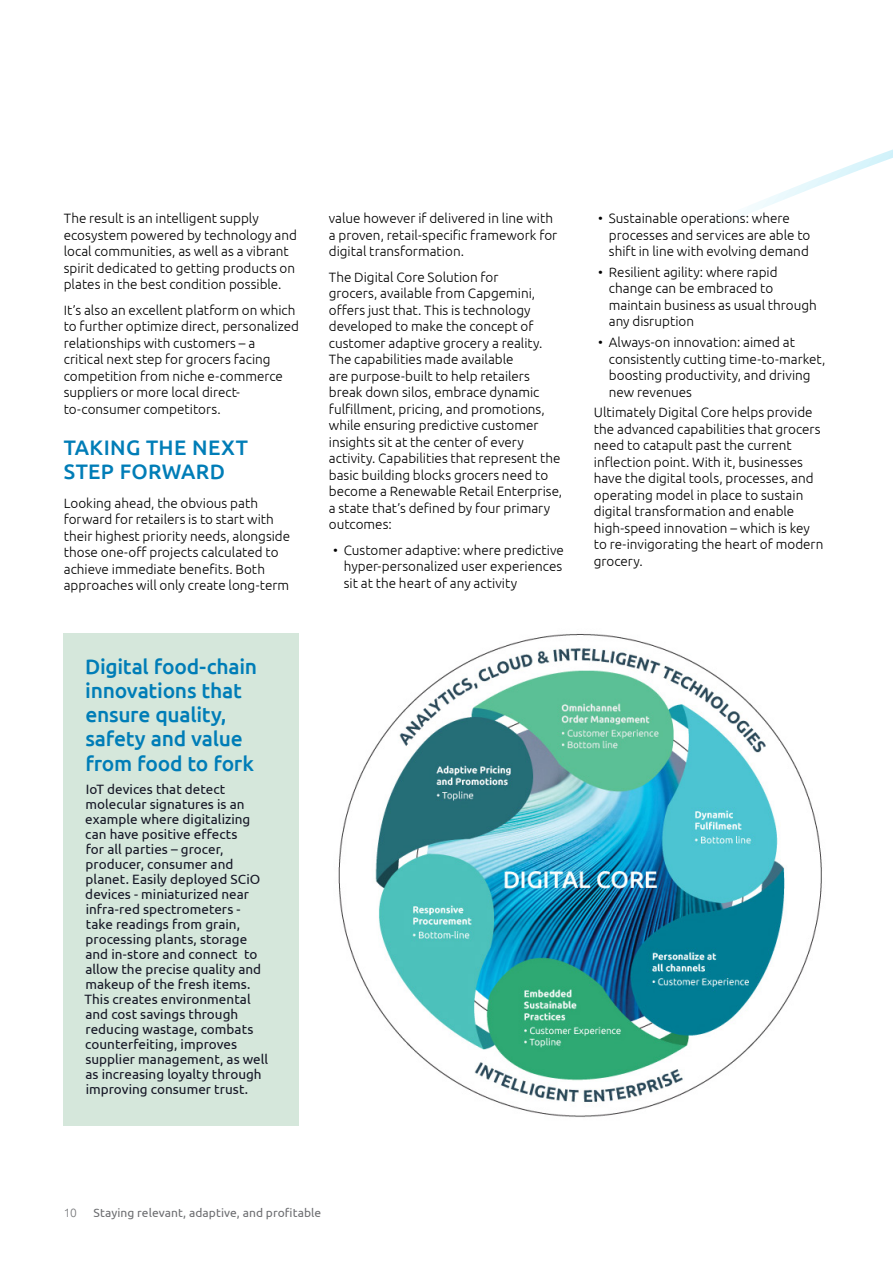
<style>
.page{position:relative;width:893px;height:1263px;background:#fff}
.page>*{position:absolute;margin:0;border:0;box-sizing:border-box;transform-origin:0 0}
.t1{font:500 21px/24px "Ubuntu";letter-spacing:-.01em;color:#007db7}
.t2{font:500 21px/24px "Ubuntu";letter-spacing:.015em;color:#007db7}
.t3{font:300 13.5px/16.5px "Ubuntu";color:#000}
.t4{font:13.5px/15px "Ubuntu";color:#151625}
.t5{font:12px "Ubuntu";letter-spacing:.005em;color:#6d6e71}
.t6{font:300 12px "Ubuntu";color:#77787b}
</style>
<div class="page">
<img style="left:338px;top:634px;width:484px;height:483px">
<div style="left:64px;top:633px;width:235px;height:492px;background:#d5e7db"></div>
<p class="t3" style="left:64px;top:210px;width:235px">The result is an intelligent supply ecosystem powered by technology and local communities, as well as a vibrant spirit dedicated to getting products on plates in the best condition possible.</p>
<p class="t3" style="left:64px;top:301px;width:237px">It’s also an excellent platform on which to further optimize direct, personalized relationships with customers – a<br>critical next step for grocers facing competition from niche e-commerce suppliers or more local direct&shy;to-consumer competitors.</p>
<h1 class="t2" style="left:64px;top:434px;width:186px">TAKING THE NEXT<br>STEP FORWARD</h1>
<p class="t3" style="left:64px;top:494px;width:228px">Looking ahead, the obvious path forward for retailers is to start with their highest priority needs, alongside those one-off projects calculated to achieve immediate benefits. Both approaches will only create long-term</p>
<h1 class="t1" style="left:85px;top:654px;width:174px">Digital food-chain innovations that ensure quality, safety and value from food to fork</h1>
<p class="t4" style="left:84px;top:781px;width:185px">IoT devices that detect molecular signatures is an example where digitalizing can have positive effects<br>for all parties – grocer, producer, consumer and planet. Easily deployed SCiO devices - miniaturized near infra-red spectrometers - take readings from grain, processing plants, storage and in-store and connect to allow the precise quality and makeup of the fresh items.<br>This creates environmental and cost savings through reducing wastage, combats counterfeiting, improves supplier management, as well as increasing loyalty through improving consumer trust.</p>
<p class="t3" style="left:329px;top:210px;width:230px">value however if delivered in line with a proven, retail-specific framework for digital transformation.</p>
<p class="t3" style="left:329px;top:268px;width:235px">The Digital Core Solution for<br>grocers, available from Capgemini, offers just that. This is technology developed to make the concept of customer adaptive grocery a reality.<br>The capabilities made available<br>are purpose-built to help retailers break down silos, embrace dynamic fulfillment, pricing, and promotions, while ensuring predictive customer insights sit at the center of every activity. Capabilities that represent the basic building blocks grocers need to become a Renewable Retail Enterprise, a state that’s defined by four primary outcomes:</p>
<p class="t3" style="left:344px;top:541px;width:222px;text-indent:-11px">• Customer adaptive: where predictive hyper-personalized user experiences sit at the heart of any activity</p>
<p class="t3" style="left:609px;top:210px;width:203px;text-indent:-11px">• Sustainable operations: where processes and services are able to shift in line with evolving demand</p>
<p class="t3" style="left:609px;top:263px;width:209px;text-indent:-11px">• Resilient agility: where rapid change can be embraced to maintain business as usual through any disruption</p>
<p class="t3" style="left:609px;top:334px;width:218px;text-indent:-11px">• Always-on innovation: aimed at consistently cutting time-to-market, boosting productivity, and driving new revenues</p>
<p class="t3" style="left:594px;top:404px;width:231px">Ultimately Digital Core helps provide the advanced capabilities that grocers need to catapult past the current inflection point. With it, businesses have the digital tools, processes, and operating model in place to sustain digital transformation and enable high-speed innovation – which is key to re-invigorating the heart of modern grocery.</p>
<p class="t6" style="left:64px;top:1205px;width:15px">10</p>
<p class="t5" style="left:94px;top:1205px;width:229px">Staying relevant, adaptive, and profitable</p>
</div>
